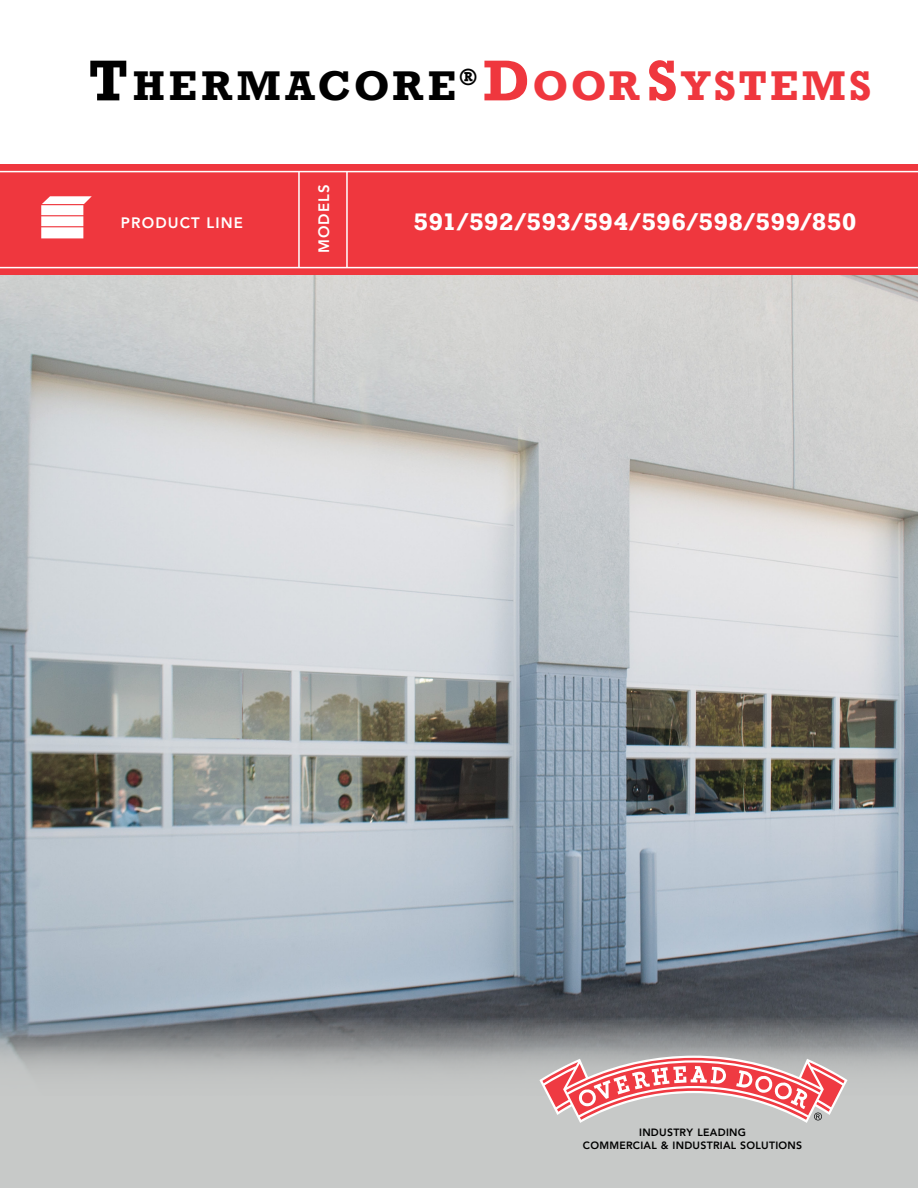
<style>
.page{position:relative;width:918px;height:1188px;background:#fff}
.page>*{position:absolute;margin:0;border:0;box-sizing:border-box;transform-origin:0 0}
.t1{font:700 39px "Rockwell";letter-spacing:.08em;color:#000}
.t2{font:700 22.5px "Rockwell";letter-spacing:.03em;color:#fff}
.t3{font:800 15px "Avenir LT Std";letter-spacing:.075em;color:#fff}
.t4{font:800 10.5px/13.5px "Avenir LT Std";letter-spacing:.025em;color:#000;text-align:center}
.s1{font-size:54px}
.s2{font-size:54px;color:#ef373e}
.s3{color:#ef373e}
</style>
<div class="page">
<img style="left:0;top:274px;width:918px;height:743px">
<svg style="left:0;top:1017px;width:918px;height:29px;background:#74787d"></svg>
<div style="left:0;top:1046px;width:918px;height:142px;background:#c7c9c8"></div>
<svg style="left:539px;top:1056px;width:309px;height:67px"></svg>
<div style="left:0;top:164px;width:918px;height:110px;background:#ef373e"></div>
<hr style="left:0;top:267px;width:918px;height:1px;background:#fff">
<hr style="left:0;top:171px;width:918px;height:1px;background:#fff">
<svg style="left:41px;top:196px;width:51px;height:42px"></svg>
<hr style="left:298px;top:171px;width:2px;height:97px;background:#fff">
<hr style="left:346px;top:171px;width:2px;height:97px;background:#fff">
<h1 class="t1" style="left:88px;top:61px;width:784px"><span class="s1">T</span>HERMACORE<sup>®</sup> <span class="s2">D</span><span class="s3">OOR</span> <span class="s2">S</span><span class="s3">YSTEMS</span></h1>
<h3 class="t3" style="left:121px;top:214px;width:124px">PRODUCT LINE</h3>
<h3 class="t3" style="left:315px;top:253px;width:70px;rotate:-90deg">MODELS</h3>
<h2 class="t2" style="left:414px;top:207px;width:444px">591/592/593/594/596/598/599/850</h2>
<p class="t4" style="left:583px;top:1125px;width:221px">INDUSTRY LEADING<br>COMMERCIAL &amp; INDUSTRIAL SOLUTIONS</p>
</div>
